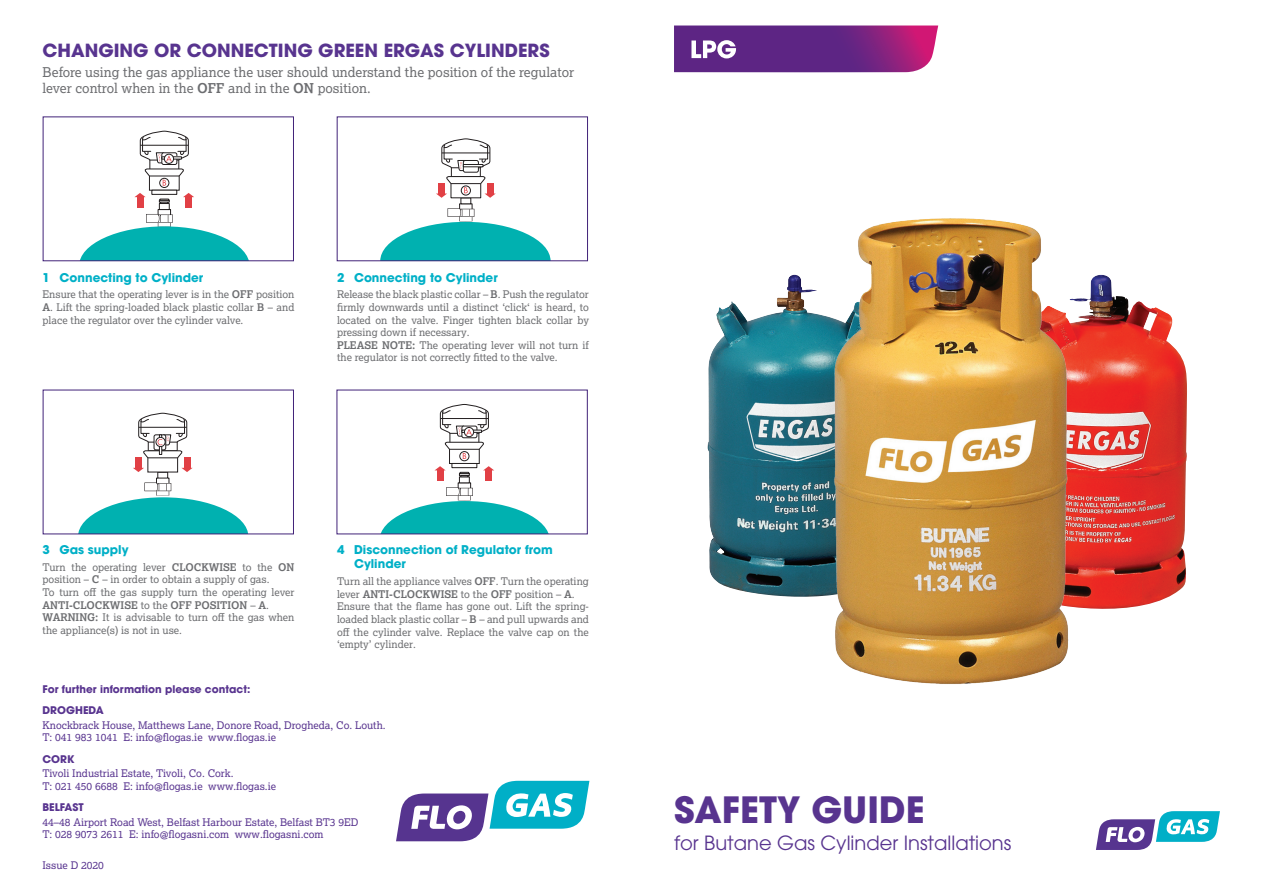
<style>
.page{position:relative;width:1263px;height:893px;background:#fff}
.page>*{position:absolute;margin:0;border:0;box-sizing:border-box;transform-origin:0 0}
.t1{font:700 36px "Avant Garde";color:#58348f}
.t2{font:19.5px "Avant Garde";color:#58348f}
.t3{font:700 18px "Avant Garde";color:#58348f}
.t4{font:13.5px/16.2px "Lexia";color:#6c6d70}
.t5{font:700 12px/14.4px "Avant Garde";color:#00b0c7}
.t6{font:10.5px/12.6px "Lexia";color:#6c6d70}
.t7{font:10.5px/12.6px "Lexia";color:#58348f}
.t8{font:700 10.5px/21.1px "Avant Garde";color:#58348f}
.s1{font-weight:700}
</style>
<div class="page">
<svg style="left:1096px;top:811px;width:124px;height:39px"></svg>
<svg style="left:396px;top:780px;width:194px;height:62px"></svg>
<svg style="left:674px;top:26px;width:264px;height:46px;background:#782f88"></svg>
<div style="left:137px;top:196px;width:6px;height:12px;background:#e14045"></div>
<div style="left:185px;top:196px;width:7px;height:12px;background:#e14045"></div>
<div style="left:158px;top:209px;width:13px;height:7px;border:1px solid #231f20"></div>
<div style="left:159px;top:203px;width:11px;height:7px;border:1px solid #231f20"></div>
<svg style="left:134px;top:131px;width:60px;height:73px"></svg>
<svg style="left:80px;top:214px;width:169px;height:45px"></svg>
<div style="left:43px;top:117px;width:251px;height:144px;border:1px solid #412279"></div>
<svg style="left:436px;top:139px;width:60px;height:59px"></svg>
<svg style="left:463px;top:160px;width:15px;height:12px"></svg>
<div style="left:463px;top:160px;width:16px;height:12px;border:1px solid #231f20;border-radius:2px"></div>
<div style="left:463px;top:164px;width:20px;height:3px;border:1px solid #231f20"></div>
<svg style="left:380px;top:208px;width:171px;height:51px"></svg>
<div style="left:337px;top:117px;width:251px;height:144px;border:1px solid #412279"></div>
<div style="left:437px;top:469px;width:6px;height:12px;background:#e14045"></div>
<div style="left:485px;top:469px;width:7px;height:12px;background:#e14045"></div>
<div style="left:459px;top:476px;width:11px;height:7px;border:1px solid #231f20"></div>
<svg style="left:434px;top:404px;width:60px;height:73px"></svg>
<svg style="left:381px;top:487px;width:167px;height:45px"></svg>
<svg style="left:133px;top:413px;width:60px;height:60px"></svg>
<svg style="left:78px;top:482px;width:170px;height:50px"></svg>
<img style="left:707px;top:301px;width:59px;height:294px">
<img style="left:1135px;top:301px;width:52px;height:306px">
<img style="left:766px;top:218px;width:369px;height:466px">
<h3 class="t3" style="left:43px;top:38px;width:509px">CHANGING OR CONNECTING GREEN ERGAS CYLINDERS</h3>
<p class="t4" style="left:43px;top:64px;width:533px">Before using the gas appliance the user should understand the position of the regulator lever control when in the <span class="s1">OFF</span> and in the <span class="s1">ON</span> position.</p>
<p class="t5" style="left:43px;top:270px;width:162px">1 Connecting to Cylinder</p>
<p class="t6" style="left:43px;top:288px;width:253px;text-align:justify">Ensure that the operating lever is in the <span class="s1">OFF</span> position <span class="s1">A</span>. Lift the spring-loaded black plastic collar <span class="s1">B</span> – and place the regulator over the cylinder valve.</p>
<p class="t5" style="left:337px;top:270px;width:162px">2 Connecting to Cylinder</p>
<p class="t6" style="left:337px;top:288px;width:253px">Release the black plastic collar – <span class="s1">B</span>. Push the regulator firmly downwards until a distinct ‘click‘ is heard, to located on the valve. Finger tighten black collar by pressing down if necessary.<br><span class="s1">PLEASE NOTE:</span> The operating lever will not turn if the regulator is not correctly fitted to the valve.</p>
<p class="t5" style="left:43px;top:542px;width:88px">3 Gas supply</p>
<p class="t6" style="left:43px;top:560px;width:253px">Turn the operating lever <span class="s1">CLOCKWISE</span> to the <span class="s1">ON </span>position – <span class="s1">C</span> – in order to obtain a supply of gas.<br>To turn off the gas supply turn the operating lever <span class="s1">ANTI-CLOCKWISE</span> to the <span class="s1">OFF POSITION</span> – <span class="s1">A</span>.<br><span class="s1">WARNING:</span> It is advisable to turn off the gas when the appliance(s) is not in use.</p>
<p class="t5" style="left:354px;top:542px;width:200px;text-indent:-17px">4 Disconnection of Regulator from<br>Cylinder</p>
<p class="t6" style="left:337px;top:575px;width:253px">Turn all the appliance valves <span class="s1">OFF</span>. Turn the operating lever <span class="s1">ANTI-CLOCKWISE</span> to the <span class="s1">OFF</span> position – <span class="s1">A</span>.<br>Ensure that the flame has gone out. Lift the spring&shy;loaded black plastic collar – <span class="s1">B</span> – and pull upwards and off the cylinder valve. Replace the valve cap on the ‘empty’ cylinder.</p>
<p class="t8" style="left:43px;top:678px;width:209px">For further information please contact:<br>DROGHEDA</p>
<p class="t7" style="left:43px;top:718px;width:345px">Knockbrack House, Matthews Lane, Donore Road, Drogheda, Co. Louth.<br>T: 041 983 1041 E: info@flogas.ie www.flogas.ie</p>
<p class="t8" style="left:43px;top:748px;width:33px">CORK</p>
<p class="t7" style="left:43px;top:767px;width:235px">Tivoli Industrial Estate, Tivoli, Co. Cork.<br>T: 021 450 6688 E: info@flogas.ie www.flogas.ie</p>
<p class="t8" style="left:43px;top:796px;width:43px">BELFAST</p>
<p class="t7" style="left:43px;top:815px;width:318px">44–48 Airport Road West, Belfast Harbour Estate, Belfast BT3 9ED<br>T: 028 9073 2611 E: info@flogasni.com www.flogasni.com</p>
<p class="t7" style="left:43px;top:859px;width:63px">Issue D 2020</p>
<h1 class="t1" style="left:674px;top:786px;width:252px">SAFETY GUIDE</h1>
<h2 class="t2" style="left:674px;top:832px;width:339px">for Butane Gas Cylinder Installations</h2>
</div>
